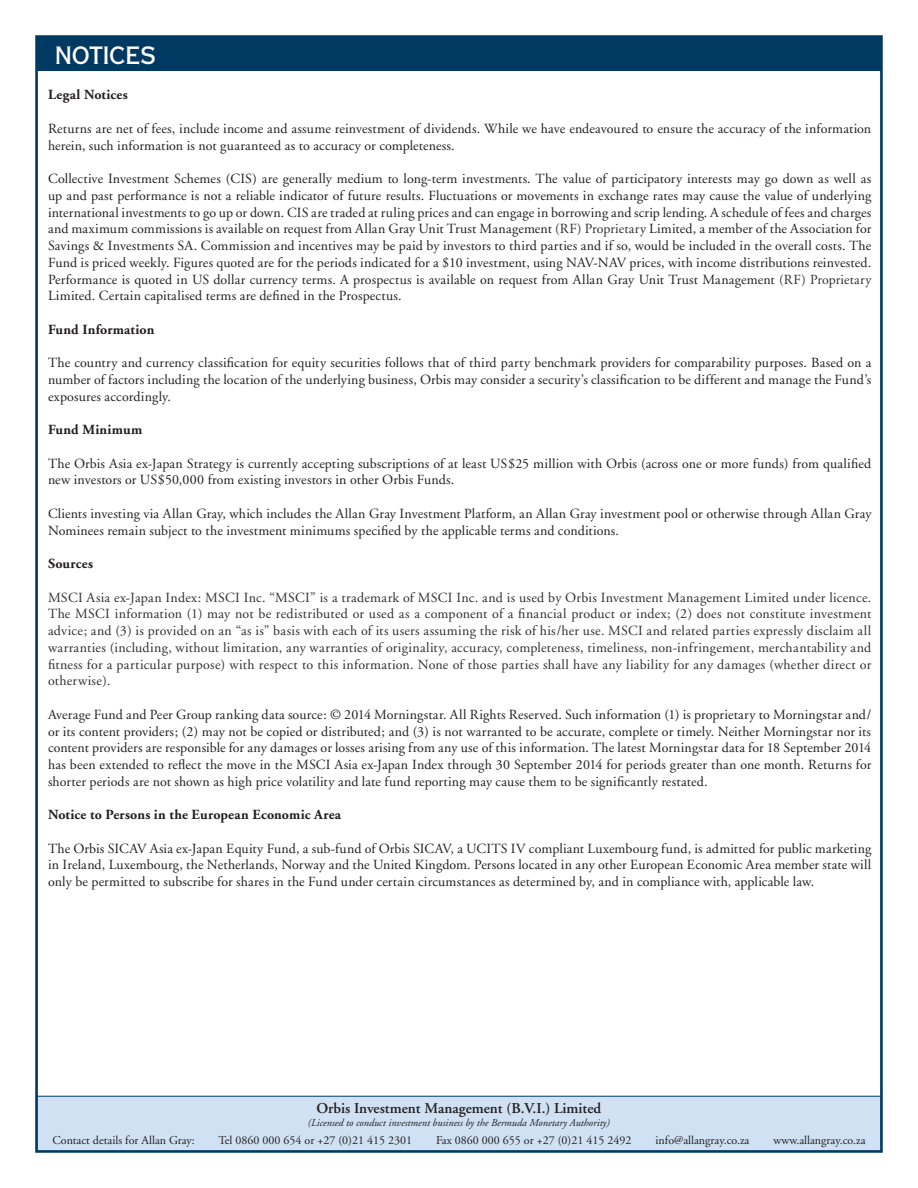
<style>
.page{position:relative;width:918px;height:1188px;background:#fff}
.page>*{position:absolute;margin:0;border:0;box-sizing:border-box;transform-origin:0 0}
.t1{font:24px "Copperplate Thirty AB";color:#fff}
.t2{font:600 15px "Adobe Garamond";color:#231f20}
.t3{font:13.95px/16.8px "Adobe Garamond";letter-spacing:.01em;color:#231f20;text-align:justify}
.t4{font:13.95px/16.8px "Adobe Garamond";letter-spacing:.02em;color:#312f30;text-align:justify}
.t5{font:700 13.95px "Adobe Garamond";letter-spacing:.015em;color:#231f20}
.t6{font:12px "Adobe Garamond";color:#231f20}
.t7{font:italic 10.5px "Adobe Garamond";color:#231f20}
.s1{color:#312f30}
</style>
<div class="page">
<div style="left:37px;top:37px;width:844px;height:34px;background:#003a62"></div>
<div style="left:36px;top:1096px;width:846px;height:54px;background:#cfe1f3"></div>
<hr style="left:36px;top:1096px;width:846px;height:1px;background:#003a62">
<h1 class="t1" style="left:55px;top:40px;width:103px">NOTICES</h1>
<p class="t5" style="left:48px;top:87px;width:81px">Legal Notices</p>
<p class="t3" style="left:48px;top:120px;width:825px">Returns are net of fees, include income and assume reinvestment of dividends. While we have endeavoured to ensure the accuracy of the information herein, such information is not guaranteed as to accuracy or completeness.</p>
<p class="t3" style="left:48px;top:171px;width:825px">Collective Investment Schemes (CIS) are generally medium to long-term investments. The value of participatory interests may go down as well as up and past performance is not a reliable indicator of future results. Fluctuations or movements in exchange rates may cause the value of underlying international investments to go up or down. CIS are traded at ruling prices and can engage in borrowing and scrip lending. A schedule of fees and charges and maximum commissions is available on request from Allan Gray Unit Trust Management <span class="s1">(RF) Proprietary</span> Limited, a member of the Association for Savings &amp; Investments SA. Commission and incentives may be paid by investors to third parties and if so, would be included in the overall costs. The Fund is priced weekly. Figures quoted are for the periods indicated for a $10 investment, using NAV-NAV prices, with income distributions reinvested.<br>Performance is quoted in US dollar currency terms. A prospectus is available on request from Allan Gray Unit Trust Management <span class="s1">(RF) Proprietary </span>Limited. Certain capitalised terms are defined in the Prospectus.</p>
<p class="t5" style="left:48px;top:322px;width:108px">Fund Information</p>
<p class="t3" style="left:48px;top:355px;width:825px">The country and currency classification for equity securities follows that of third party benchmark providers for comparability purposes. Based on a number of factors including the location of the underlying business, Orbis may consider a security’s classification to be different and manage the Fund’s exposures accordingly.</p>
<p class="t5" style="left:48px;top:422px;width:96px">Fund Minimum</p>
<p class="t3" style="left:48px;top:455px;width:825px">The Orbis Asia ex-Japan Strategy is currently accepting subscriptions of at least US$25 million with Orbis (across one or more funds) from qualified new investors or US$50,000 from existing investors in other Orbis Funds.</p>
<p class="t3" style="left:48px;top:505px;width:825px">Clients investing via Allan Gray, which includes the Allan Gray Investment Platform, an Allan Gray investment pool or otherwise through Allan Gray<br>Nominees remain subject to the investment minimums specified by the applicable terms and conditions.</p>
<p class="t5" style="left:48px;top:556px;width:47px">Sources</p>
<p class="t4" style="left:48px;top:589px;width:825px">MSCI Asia ex-Japan Index: MSCI Inc. “MSCI” is a trademark of MSCI Inc. and is used by Orbis Investment Management Limited under licence.<br>The MSCI information (1) may not be redistributed or used as a component of a financial product or index; (2) does not constitute investment advice; and (3) is provided on an “as is” basis with each of its users assuming the risk of his/her use. MSCI and related parties expressly disclaim all warranties (including, without limitation, any warranties of originality, accuracy, completeness, timeliness, non-infringement, merchantability and fitness for a particular purpose) with respect to this information. None of those parties shall have any liability for any damages (whether direct or otherwise).</p>
<p class="t3" style="left:48px;top:706px;width:825px">Average Fund and Peer Group ranking data source: © 2014 Morningstar. All Rights Reserved. Such information (1) is proprietary to Morningstar and/ or its content providers; (2) may not be copied or distributed; and (3) is not warranted to be accurate, complete or timely. Neither Morningstar nor its content providers are responsible for any damages or losses arising from any use of this information. The latest Morningstar data for 18 September 2014 has been extended to reflect the move in the MSCI Asia ex-Japan Index through 30 September 2014 for periods greater than one month. Returns for shorter periods are not shown as high price volatility and late fund reporting may cause them to be significantly restated.</p>
<p class="t5" style="left:48px;top:807px;width:295px">Notice to Persons in the European Economic Area</p>
<p class="t3" style="left:48px;top:840px;width:825px">The Orbis SICAV Asia ex-Japan Equity Fund, a sub-fund of Orbis SICAV, a UCITS IV compliant Luxembourg fund, is admitted for public marketing in Ireland, Luxembourg, the Netherlands, Norway and the United Kingdom. Persons located in any other European Economic Area member state will only be permitted to subscribe for shares in the Fund under certain circumstances as determined by, and in compliance with, applicable law.</p>
<p class="t2" style="left:316px;top:1100px;width:286px">Orbis Investment Management (B.V.I.) Limited</p>
<p class="t7" style="left:308px;top:1117px;width:304px">(Licensed to conduct investment business by the Bermuda Monetary Authority)</p>
<p class="t6" style="left:52px;top:1134px;width:144px">Contact details for Allan Gray:</p>
<p class="t6" style="left:218px;top:1134px;width:195px">Tel 0860 000 654 or +27 (0)21 415 2301</p>
<p class="t6" style="left:436px;top:1134px;width:197px">Fax 0860 000 655 or +27 (0)21 415 2492</p>
<p class="t6" style="left:655px;top:1134px;width:96px">info@allangray.co.za</p>
<p class="t6" style="left:774px;top:1134px;width:94px">www.allangray.co.za</p>
</div>
